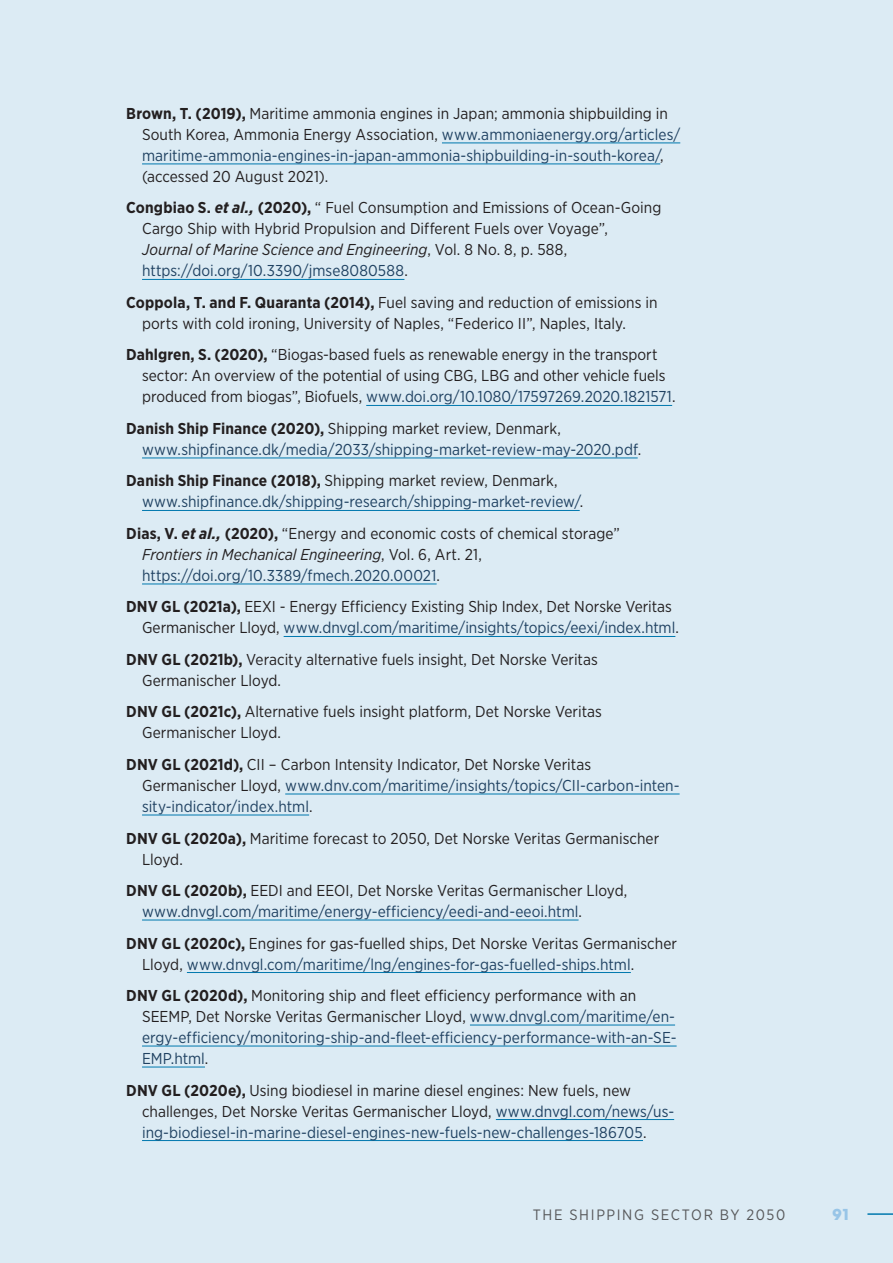
<style>
.page{position:relative;width:893px;height:1263px;background:#dcebf4}
.page>*{position:absolute;margin:0;border:0;box-sizing:border-box;transform-origin:0 0}
.References{font:15.75px/21px "Gotham Narrow";color:#231f20}
.References-2{font:15.75px/21px "Gotham Narrow";color:#204262}
.t1{font:15px "Gotham Narrow";letter-spacing:.11em;color:#57585a}
.t2{font:700 15px "ITC Avant Garde Std";color:#98c5e7}
.s1{font-weight:700}
.s2{color:#204262}
.s3{font-weight:700;font-style:italic}
.s4{font-style:italic}
.s5{font-weight:700;color:#231f20}
.s6{color:#231f20}
</style>
<div class="page">
<hr style="left:867px;top:1213px;width:26px;height:2px;background:#0078ae">
<hr style="left:442px;top:143px;width:238px;height:1px;background:#0078ae">
<hr style="left:142px;top:164px;width:518px;height:1px;background:#0078ae">
<hr style="left:142px;top:279px;width:262px;height:1px;background:#0078ae">
<hr style="left:366px;top:405px;width:306px;height:1px;background:#0078ae">
<hr style="left:142px;top:458px;width:496px;height:1px;background:#0078ae">
<hr style="left:142px;top:510px;width:438px;height:1px;background:#0078ae">
<hr style="left:142px;top:584px;width:295px;height:1px;background:#0078ae">
<hr style="left:284px;top:636px;width:391px;height:1px;background:#0078ae">
<hr style="left:285px;top:794px;width:395px;height:1px;background:#0078ae">
<hr style="left:142px;top:815px;width:167px;height:1px;background:#0078ae">
<hr style="left:142px;top:920px;width:437px;height:1px;background:#0078ae">
<hr style="left:187px;top:972px;width:444px;height:1px;background:#0078ae">
<hr style="left:470px;top:1025px;width:205px;height:1px;background:#0078ae">
<hr style="left:142px;top:1046px;width:535px;height:1px;background:#0078ae">
<hr style="left:142px;top:1067px;width:63px;height:1px;background:#0078ae">
<hr style="left:496px;top:1119px;width:178px;height:1px;background:#0078ae">
<hr style="left:142px;top:1140px;width:501px;height:1px;background:#0078ae">
<p class="References" style="left:142px;top:103px;width:540px;text-indent:-16px"><span class="s1">Brown, T. (2019),</span> Maritime ammonia engines in Japan; ammonia shipbuilding in South Korea, Ammonia Energy Association, <span class="s2">www.ammoniaenergy.org/articles/ maritime-ammonia-engines-in-japan-ammonia-shipbuilding-in-south-korea/</span>, (accessed 20 August 2021).</p>
<p class="References" style="left:142px;top:197px;width:521px;text-indent:-16px"><span class="s1">Congbiao S.</span> <span class="s3">et al.,</span> <span class="s1">(2020),</span> “ Fuel Consumption and Emissions of Ocean-Going Cargo Ship with Hybrid Propulsion and Different Fuels over Voyage”, <span class="s4">Journal of Marine Science and Engineering</span>, Vol. 8 No. 8, p. 588, <span class="s2">https://doi.org/10.3390/jmse8080588</span>.</p>
<p class="References" style="left:142px;top:292px;width:517px;text-indent:-16px"><span class="s1">Coppola, T. and F. Quaranta (2014),</span> Fuel saving and reduction of emissions in ports with cold ironing, University of Naples, “Federico II”, Naples, Italy.</p>
<p class="References" style="left:142px;top:344px;width:535px;text-indent:-16px"><span class="s1">Dahlgren, S. (2020),</span> “Biogas-based fuels as renewable energy in the transport sector: An overview of the potential of using CBG, LBG and other vehicle fuels produced from biogas”, Biofuels, <span class="s2">www.doi.org/10.1080/17597269.2020.1821571</span>.</p>
<p class="References-2" style="left:142px;top:418px;width:501px;text-indent:-16px"><span class="s5">Danish Ship Finance (2020),</span> <span class="s6">Shipping market review, Denmark, </span>www.shipfinance.dk/media/2033/shipping-market-review-may-2020.pdf<span class="s6">.</span></p>
<p class="References-2" style="left:142px;top:470px;width:443px;text-indent:-16px"><span class="s5">Danish Ship Finance (2018),</span> <span class="s6">Shipping market review, Denmark, </span>www.shipfinance.dk/shipping-research/shipping-market-review/<span class="s6">.</span></p>
<p class="References" style="left:142px;top:523px;width:479px;text-indent:-16px"><span class="s1">Dias, V.</span> <span class="s3">et al.,</span> <span class="s1">(2020),</span> “Energy and economic costs of chemical storage”<br><span class="s4">Frontiers in Mechanical Engineering</span>, Vol. 6, Art. 21, <span class="s2">https://doi.org/10.3389/fmech.2020.00021</span>.</p>
<p class="References" style="left:142px;top:596px;width:538px;text-indent:-16px"><span class="s1">DNV GL (2021a),</span> EEXI - Energy Efficiency Existing Ship Index, Det Norske Veritas<br>Germanischer Lloyd, <span class="s2">www.dnvgl.com/maritime/insights/topics/eexi/index.html</span>.</p>
<p class="References" style="left:142px;top:649px;width:457px;text-indent:-16px"><span class="s1">DNV GL (2021b),</span> Veracity alternative fuels insight, Det Norske Veritas<br>Germanischer Lloyd.</p>
<p class="References" style="left:142px;top:701px;width:461px;text-indent:-16px"><span class="s1">DNV GL (2021c),</span> Alternative fuels insight platform, Det Norske Veritas<br>Germanischer Lloyd.</p>
<p class="References-2" style="left:142px;top:754px;width:539px;text-indent:-16px"><span class="s5">DNV GL (2021d),</span> <span class="s6">CII – Carbon Intensity Indicator, Det Norske Veritas<br>Germanischer Lloyd,</span> www.dnv.com/maritime/insights/topics/CII-carbon-inten&shy;sity-indicator/index.html<span class="s6">.</span></p>
<p class="References" style="left:142px;top:827px;width:519px;text-indent:-16px"><span class="s1">DNV GL (2020a),</span> Maritime forecast to 2050, Det Norske Veritas Germanischer<br>Lloyd.</p>
<p class="References-2" style="left:142px;top:880px;width:487px;text-indent:-16px"><span class="s5">DNV GL (2020b),</span> <span class="s6">EEDI and EEOI, Det Norske Veritas Germanischer Lloyd, </span>www.dnvgl.com/maritime/energy-efficiency/eedi-and-eeoi.html<span class="s6">.</span></p>
<p class="References" style="left:142px;top:932px;width:536px;text-indent:-16px"><span class="s1">DNV GL (2020c),</span> Engines for gas-fuelled ships, Det Norske Veritas Germanischer<br>Lloyd, <span class="s2">www.dnvgl.com/maritime/lng/engines-for-gas-fuelled-ships.html</span>.</p>
<p class="References-2" style="left:142px;top:985px;width:536px;text-indent:-16px"><span class="s5">DNV GL (2020d),</span> <span class="s6">Monitoring ship and fleet efficiency performance with an SEEMP, Det Norske Veritas Germanischer Lloyd,</span> www.dnvgl.com/maritime/en&shy;ergy-efficiency/monitoring-ship-and-fleet-efficiency-performance-with-an-SE-EMP.html<span class="s6">.</span></p>
<p class="References" style="left:142px;top:1079px;width:534px;text-indent:-16px"><span class="s1">DNV GL (2020e),</span> Using biodiesel in marine diesel engines: New fuels, new challenges, Det Norske Veritas Germanischer Lloyd, <span class="s2">www.dnvgl.com/news/us&shy;ing-biodiesel-in-marine-diesel-engines-new-fuels-new-challenges-186705</span>.</p>
<p class="t1" style="left:533px;top:1205px;width:254px">THE SHIPPING SECTOR BY 2050</p>
<p class="t2" style="left:833px;top:1205px;width:20px">91</p>
</div>
